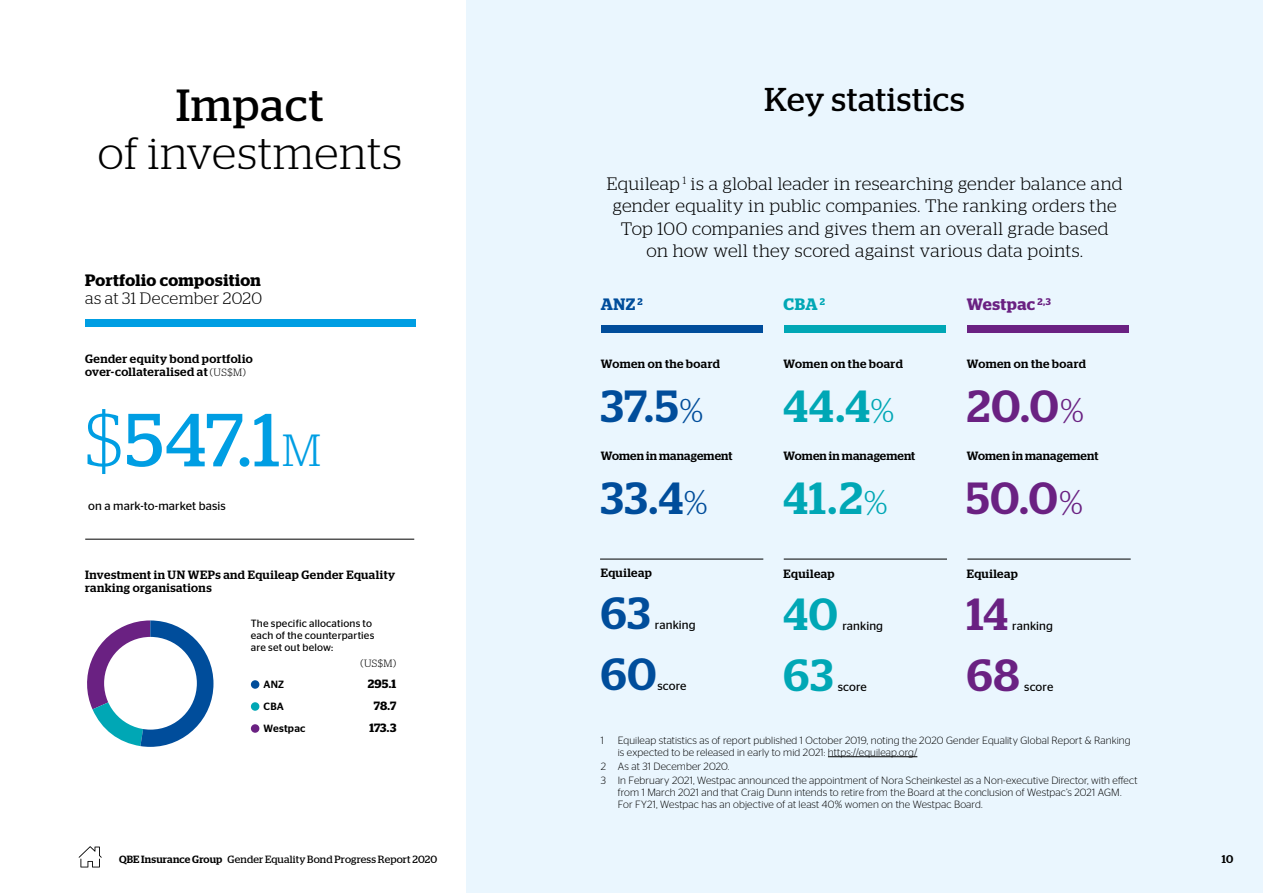
<style>
.page{position:relative;width:1263px;height:893px;background:#fff}
.page>*{position:absolute;margin:0;border:0;box-sizing:border-box;transform-origin:0 0}
.t1{font:75px "Stag";color:#009ee3}
.t2{font:500 45px "Stag";letter-spacing:.02em;color:#004d9b}
.t3{font:500 45px "Stag";letter-spacing:.025em;color:#00a7b5}
.t4{font:500 45px "Stag";letter-spacing:.02em;color:#6a2182}
.t5{font:300 45px "Stag";letter-spacing:.02em;color:#000}
.t6{font:45px "Stag";letter-spacing:.025em;color:#000}
.t7{font:33px "Stag";letter-spacing:.02em;color:#000}
.t8{font:300 18px/22.5px "Stag";letter-spacing:.02em;color:#000;text-align:center}
.t9{font:600 16.5px "Stag";letter-spacing:.025em;color:#000}
.t10{font:300 16.5px "Stag";letter-spacing:.03em;color:#000}
.t11{font:600 16.5px "Stag";letter-spacing:.03em;color:#6a2182}
.t12{font:600 16.5px "Stag";color:#004d9b}
.t13{font:600 16.5px "Stag";color:#00a7b5}
.t14{font:500 12px/13.5px "Stag";letter-spacing:.035em;color:#000}
.t15{font:12px "Stag Sans";letter-spacing:.01em;color:#000}
.t16{font:500 12px "Stag";letter-spacing:.015em;color:#000}
.t17{font:600 12px "Stag";letter-spacing:.005em;color:#000}
.t18{font:500 11.25px "Stag";color:#000}
.t19{font:300 10.5px/12px "Stag Sans";letter-spacing:.01em;color:#000}
.t20{font:10.5px/12px "Stag Sans";letter-spacing:.015em;color:#000}
.t21{font:10.5px "Stag";letter-spacing:.015em;color:#000}
.t22{font:500 10.5px "Stag Sans";letter-spacing:.015em;color:#000}
.t23{font:300 10.5px "Stag";color:#000}
.t24{font:6.75px "Myriad Pro";color:#000}
.s1{font-weight:300;font-size:10.5px}
.s2{font-weight:300}
.s3{font-weight:300;font-size:45px}
.s4{font-weight:300;font-size:33px}
.s5{font-weight:500}
</style>
<div class="page">
<div style="left:466px;top:0;width:797px;height:893px;background:#eaf6fe"></div>
<div style="left:251px;top:680px;width:8px;height:9px;background:#004d9b;border-radius:50%"></div>
<div style="left:251px;top:702px;width:8px;height:9px;background:#00a7b5;border-radius:50%"></div>
<div style="left:251px;top:724px;width:8px;height:9px;background:#6a2182;border-radius:50%"></div>
<svg style="left:87px;top:620px;width:126px;height:127px"></svg>
<div style="left:104px;top:637px;width:93px;height:93px;background:#fff;border-radius:50%"></div>
<div style="left:85px;top:319px;width:330px;height:8px;background:#009ee3"></div>
<div style="left:601px;top:325px;width:162px;height:8px;background:#004d9b"></div>
<div style="left:784px;top:325px;width:161px;height:8px;background:#00a7b5"></div>
<div style="left:967px;top:325px;width:161px;height:8px;background:#6a2182"></div>
<hr style="left:828px;top:756px;width:89px;height:1px;background:#000">
<svg style="left:79px;top:846px;width:23px;height:21px"></svg>
<hr style="left:600px;top:559px;width:163px;height:1px;background:#000">
<hr style="left:784px;top:559px;width:163px;height:1px;background:#000">
<hr style="left:967px;top:559px;width:164px;height:1px;background:#000">
<hr style="left:85px;top:539px;width:329px;height:1px;background:#000">
<h2 class="t6" style="left:176px;top:79px;width:149px">Impact</h2>
<h2 class="t5" style="left:98px;top:128px;width:306px">of investments</h2>
<h3 class="t9" style="left:85px;top:270px;width:177px">Portfolio composition</h3>
<h3 class="t10" style="left:85px;top:289px;width:179px">as at 31 December 2020</h3>
<p class="t14" style="left:85px;top:351px;width:169px">Gender equity bond portfolio over-collateralised at <span class="s1">(US$M)</span></p>
<h1 class="t1" style="left:85px;top:397px;width:237px"><span class="s2">$</span>547.1<span class="s3">M</span></h1>
<p class="t15" style="left:88px;top:499px;width:139px">on a mark-to-market basis</p>
<p class="t14" style="left:85px;top:568px;width:312px">Investment in UN WEPs and Equileap Gender Equality ranking organisations</p>
<p class="t20" style="left:251px;top:617px;width:125px">The specific allocations to each of the counterparties are set out below:</p>
<p class="t23" style="left:360px;top:657px;width:37px">(US$M)</p>
<p class="t22" style="left:264px;top:678px;width:22px">ANZ</p>
<p class="t17" style="left:368px;top:677px;width:30px">295.1</p>
<p class="t22" style="left:264px;top:700px;width:22px">CBA</p>
<p class="t17" style="left:374px;top:699px;width:24px">78.7</p>
<p class="t22" style="left:264px;top:722px;width:43px">Westpac</p>
<p class="t17" style="left:369px;top:721px;width:28px">173.3</p>
<p class="t24" style="left:261px;top:615px;width:15px">WBC</p>
<p class="t24" style="left:261px;top:636px;width:13px">CBA</p>
<h3 class="t7" style="left:765px;top:81px;width:202px">Key statistics</h3>
<h3 class="t8" style="left:607px;top:172px;width:517px">Equileap <sup>1</sup> is a global leader in researching gender balance and gender equality in public companies. The ranking orders the Top 100 companies and gives them an overall grade based<br>on how well they scored against various data points.</h3>
<h3 class="t12" style="left:601px;top:294px;width:43px">ANZ <sup>2</sup></h3>
<h3 class="t13" style="left:784px;top:294px;width:43px">CBA <sup>2</sup></h3>
<h3 class="t11" style="left:967px;top:294px;width:86px">Westpac <sup>2,3</sup></h3>
<p class="t14" style="left:601px;top:357px;width:121px">Women on the board</p>
<h2 class="t2" style="left:601px;top:380px;width:104px">37.5<span class="s4">%</span></h2>
<p class="t16" style="left:601px;top:449px;width:133px">Women in management</p>
<h2 class="t2" style="left:601px;top:472px;width:108px">33.4<span class="s4">%</span></h2>
<p class="t14" style="left:601px;top:566px;width:53px">Equileap</p>
<h2 class="t2" style="left:601px;top:587px;width:51px">63</h2>
<p class="t15" style="left:655px;top:618px;width:42px">ranking</p>
<h2 class="t2" style="left:601px;top:648px;width:57px">60</h2>
<p class="t15" style="left:657px;top:679px;width:31px">score</p>
<p class="t14" style="left:784px;top:357px;width:121px">Women on the board</p>
<h2 class="t3" style="left:784px;top:380px;width:112px">44.4<span class="s4">%</span></h2>
<p class="t16" style="left:784px;top:449px;width:133px">Women in management</p>
<h2 class="t3" style="left:784px;top:472px;width:105px">41.2<span class="s4">%</span></h2>
<p class="t14" style="left:784px;top:567px;width:53px">Equileap</p>
<h2 class="t3" style="left:784px;top:588px;width:56px">40</h2>
<p class="t15" style="left:842px;top:619px;width:42px">ranking</p>
<h2 class="t3" style="left:784px;top:649px;width:51px">63</h2>
<p class="t15" style="left:838px;top:680px;width:31px">score</p>
<p class="t14" style="left:967px;top:357px;width:121px">Women on the board</p>
<h2 class="t4" style="left:967px;top:380px;width:119px">20.0<span class="s4">%</span></h2>
<p class="t16" style="left:967px;top:449px;width:133px">Women in management</p>
<h2 class="t4" style="left:967px;top:472px;width:118px">50.0<span class="s4">%</span></h2>
<p class="t14" style="left:967px;top:567px;width:53px">Equileap</p>
<h2 class="t4" style="left:967px;top:588px;width:42px">14</h2>
<p class="t15" style="left:1012px;top:619px;width:42px">ranking</p>
<h2 class="t4" style="left:967px;top:649px;width:54px">68</h2>
<p class="t15" style="left:1024px;top:680px;width:31px">score</p>
<p class="t19" style="left:601px;top:734px;width:5px">1</p>
<p class="t19" style="left:618px;top:734px;width:514px">Equileap statistics as of report published 1 October 2019, noting the 2020 Gender Equality Global Report &amp; Ranking is expected to be released in early to mid 2021: https://equileap.org/</p>
<p class="t19" style="left:601px;top:759px;width:538px;line-height:14.1px">2 As at 31 December 2020.<br>3 In February 2021, Westpac announced the appointment of Nora Scheinkestel as a Non-executive Director, with effect</p>
<p class="t19" style="left:618px;top:786px;width:505px">from 1 March 2021 and that Craig Dunn intends to retire from the Board at the conclusion of Westpac’s 2021 AGM.<br>For FY21, Westpac has an objective of at least 40% women on the Westpac Board.</p>
<p class="t21" style="left:119px;top:853px;width:320px"><span class="s5">QBE Insurance Group</span> Gender Equality Bond Progress Report 2020</p>
<p class="t18" style="left:1222px;top:853px;width:13px">10</p>
</div>
